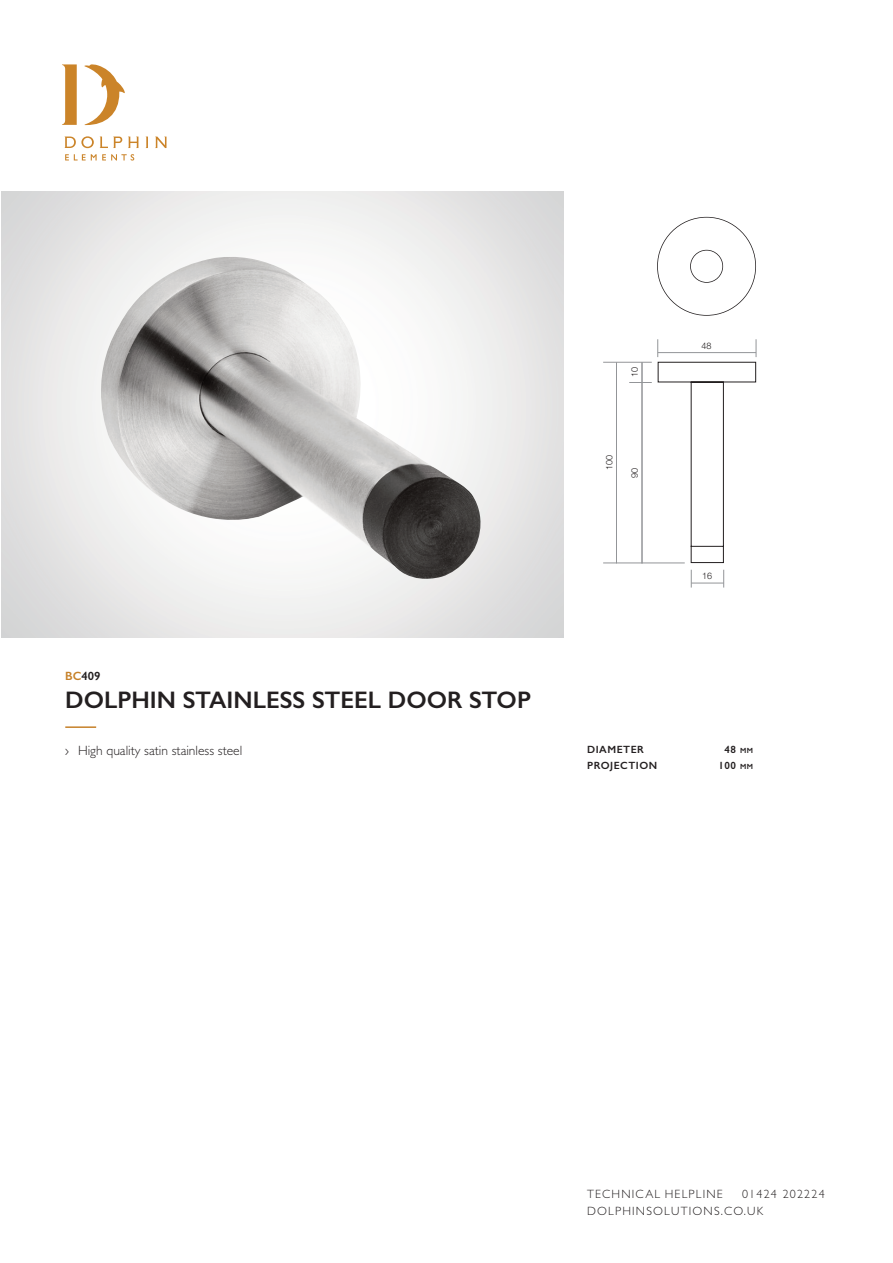
<style>
.page{position:relative;width:893px;height:1263px;background:#fff}
.page>*{position:absolute;margin:0;border:0;box-sizing:border-box;transform-origin:0 0}
.t1{font:600 24px "Gill Sans";color:#231f20}
.t2{font:300 13.5px "Gill Sans";color:#231f20}
.t3{font:300 12px/16.5px "Gill Sans";letter-spacing:.1em;color:#231f20}
.t4{font:600 12px "Gill Sans";color:#231f20}
.t5{font:600 10.5px "Gill Sans";letter-spacing:.05em;color:#231f20}
.t6{font:300 9px "Helvetica Neue";color:#231f20}
.s1{color:#c68129}
.s2{font-size:7.5px}
</style>
<div class="page">
<svg style="left:65px;top:154px;width:69px;height:7px"></svg>
<svg style="left:62px;top:64px;width:63px;height:61px"></svg>
<svg style="left:64px;top:136px;width:30px;height:12px"></svg>
<svg style="left:100px;top:137px;width:22px;height:11px"></svg>
<svg style="left:128px;top:137px;width:10px;height:11px"></svg>
<svg style="left:145px;top:137px;width:3px;height:11px"></svg>
<svg style="left:155px;top:137px;width:11px;height:11px"></svg>
<hr style="left:65px;top:726px;width:31px;height:2px;background:#c68129">
<img style="left:100px;top:256px;width:381px;height:323px">
<div style="left:657px;top:217px;width:99px;height:99px;border:2px solid #231f20;border-radius:50%"></div>
<div style="left:690px;top:250px;width:33px;height:33px;border:2px solid #231f20;border-radius:50%"></div>
<svg style="left:657px;top:339px;width:99px;height:224px"></svg>
<hr style="left:657px;top:352px;width:99px;height:1px;background:#939598">
<svg style="left:691px;top:570px;width:1px;height:17px"></svg>
<svg style="left:723px;top:570px;width:1px;height:17px"></svg>
<hr style="left:691px;top:583px;width:32px;height:1px;background:#939598">
<hr style="left:603px;top:562px;width:81px;height:1px;background:#939598">
<hr style="left:603px;top:362px;width:48px;height:1px;background:#939598">
<svg style="left:629px;top:382px;width:22px;height:1px"></svg>
<hr style="left:616px;top:362px;width:1px;height:201px;background:#939598">
<hr style="left:641px;top:362px;width:1px;height:201px;background:#939598">
<p class="t6" style="left:631px;top:377px;width:12px;rotate:-90deg">10</p>
<p class="t6" style="left:606px;top:470px;width:17px;rotate:-90deg">100</p>
<p class="t6" style="left:631px;top:478px;width:12px;rotate:-90deg">90</p>
<p class="t6" style="left:701px;top:342px;width:12px">48</p>
<p class="t6" style="left:702px;top:573px;width:12px">16</p>
<p class="t4" style="left:65px;top:669px;width:37px"><span class="s1">BC</span>409</p>
<h1 class="t1" style="left:65px;top:686px;width:467px">DOLPHIN STAINLESS STEEL DOOR STOP</h1>
<p class="t2" style="left:65px;top:745px;width:178px">› High quality satin stainless steel</p>
<p class="t5" style="left:587px;top:743px;width:58px">DIAMETER</p>
<p class="t5" style="left:724px;top:743px;width:30px">48 <span class="s2">MM</span></p>
<p class="t5" style="left:587px;top:760px;width:72px">PROJECTION</p>
<p class="t5" style="left:718px;top:760px;width:36px">100 <span class="s2">MM</span></p>
<p class="t3" style="left:587px;top:1187px;width:137px">TECHNICAL HELPLINE</p>
<p class="t3" style="left:587px;top:1187px;width:239px;text-indent:155px">01424 202224<br>DOLPHINSOLUTIONS.CO.UK</p>
</div>
